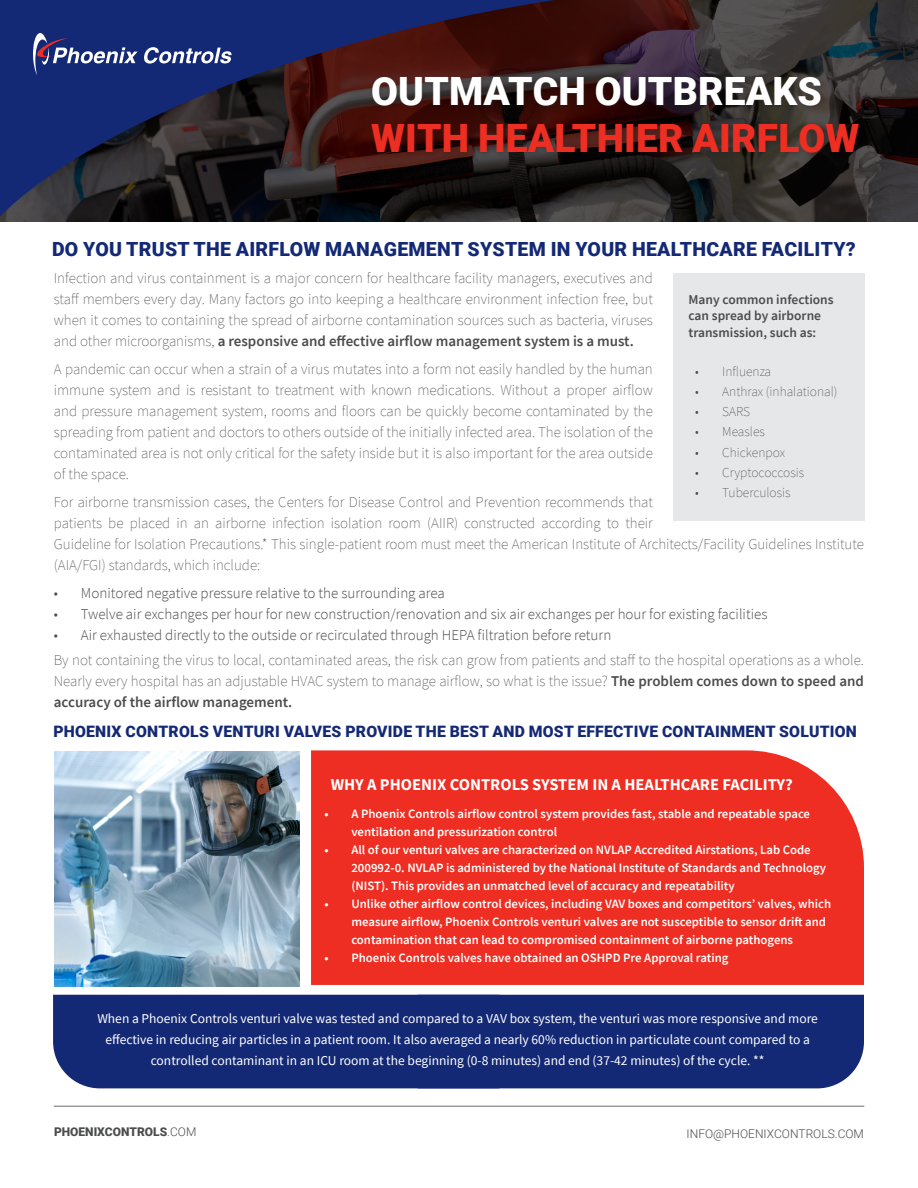
<style>
.page{position:relative;width:918px;height:1188px;background:#fff}
.page>*{position:absolute;margin:0;border:0;box-sizing:border-box;transform-origin:0 0}
.t1{font:900 39px "Roboto";letter-spacing:.005em;color:#ee2e22}
.t2{font:900 39px "Roboto";letter-spacing:.005em;color:#fff}
.t3{font:900 19.5px "Roboto";letter-spacing:.015em;color:#142975}
.t4{font:700 16.5px "Source Sans Pro";color:#fff}
.t5{font:900 15.75px "Roboto";letter-spacing:.015em;color:#142975}
.t6{font:200 15px/21px "Source Sans Pro";color:#4b4c4d;text-align:justify}
.t7{font:300 15px "Source Sans Pro";color:#4b4c4d}
.t8{font:13.5px/21px "Source Sans Pro";color:#fff;text-align:center}
.t9{font:200 13.5px "Source Sans Pro";color:#4b4c4d}
.t10{font:600 13.5px/16.5px "Source Sans Pro";color:#4b4c4d}
.t11{font:600 12.75px/18px "Source Sans Pro";color:#fff}
.t12{font:300 12px "Roboto";color:#4b4c4d}
.t13{font:900 12px "Roboto";color:#4b4c4d}
.s1{font-weight:600}
.s2{font-weight:300}
</style>
<div class="page">
<div style="left:311px;top:750px;width:553px;height:235px;background:#ee2e22"></div>
<svg style="left:738px;top:0;width:180px;height:221px;background:#32302f"></svg>
<svg style="left:0;top:0;width:738px;height:222px;background:#262036"></svg>
<div style="left:368px;top:74px;width:497px;height:84px;background:#231f20;opacity:.34"></div>
<hr style="left:54px;top:1106px;width:810px;height:1px;background:#6c6d70">
<svg style="left:32px;top:33px;width:200px;height:42px;background:#3b4a89"></svg>
<div style="left:673px;top:274px;width:192px;height:247px;background:#e6e7e9"></div>
<div style="left:53px;top:995px;width:811px;height:93px;background:#142975"></div>
<img style="left:54px;top:752px;width:245px;height:234px">
<h1 class="t2" style="left:371px;top:64px;width:452px">OUTMATCH OUTBREAKS</h1>
<h1 class="t1" style="left:371px;top:111px;width:490px">WITH HEALTHIER AIRFLOW</h1>
<h2 class="t3" style="left:52px;top:235px;width:805px">DO YOU TRUST THE AIRFLOW MANAGEMENT SYSTEM IN YOUR HEALTHCARE FACILITY?</h2>
<p class="t6" style="left:54px;top:268px;width:601px">Infection and virus containment is a major concern for healthcare facility managers, executives and staff members every day. Many factors go into keeping a healthcare environment infection free, but when it comes to containing the spread of airborne contamination sources such as bacteria, viruses and other microorganisms, <span class="s1">a responsive and effective airflow management system is a must.</span></p>
<p class="t6" style="left:54px;top:359px;width:601px">A pandemic can occur when a strain of a virus mutates into a form not easily handled by the human immune system and is resistant to treatment with known medications. Without a proper airflow and pressure management system, rooms and floors can be quickly become contaminated by the spreading from patient and doctors to others outside of the initially infected area. The isolation of the contaminated area is not only critical for the safety inside but it is also important for the area outside of the space.</p>
<p class="t6" style="left:54px;top:492px;width:812px;text-align:left">For airborne transmission cases, the Centers for Disease Control and Prevention recommends that<br>patients be placed in an airborne infection isolation room (AIIR) constructed according to their<br>Guideline for Isolation Precautions.* This single-patient room must meet the American Institute of Architects/Facility Guidelines Institute (AIA/FGI) standards, which include:</p>
<p class="t7" style="left:54px;top:583px;width:393px">• Monitored negative pressure relative to the surrounding area</p>
<p class="t7" style="left:54px;top:604px;width:715px">• Twelve air exchanges per hour for new construction/renovation and six air exchanges per hour for existing facilities</p>
<p class="t7" style="left:54px;top:625px;width:559px">• Air exhausted directly to the outside or recirculated through HEPA filtration before return</p>
<p class="t6" style="left:54px;top:650px;width:812px">By not containing the virus to local, contaminated areas, the risk can grow from patients and staff to the hospital operations as a whole.<br>Nearly every hospital has an adjustable HVAC system to manage airflow, so what is the issue? <span class="s1">The problem comes down to speed and accuracy of the airflow management.</span></p>
<p class="t10" style="left:689px;top:291px;width:147px">Many common infections can spread by airborne transmission, such as:</p>
<p class="t9" style="left:695px;top:363px;width:77px">• Influenza</p>
<p class="t9" style="left:695px;top:383px;width:144px">• Anthrax (inhalational)</p>
<p class="t9" style="left:695px;top:404px;width:56px">• SARS</p>
<p class="t9" style="left:695px;top:424px;width:71px">• Measles</p>
<p class="t9" style="left:695px;top:444px;width:91px">• Chickenpox</p>
<p class="t9" style="left:695px;top:464px;width:110px">• Cryptococcosis</p>
<p class="t9" style="left:695px;top:485px;width:97px">• Tuberculosis</p>
<p class="t5" style="left:53px;top:721px;width:805px">PHOENIX CONTROLS VENTURI VALVES PROVIDE THE BEST AND MOST EFFECTIVE CONTAINMENT SOLUTION</p>
<p class="t4" style="left:331px;top:773px;width:463px">WHY A PHOENIX CONTROLS SYSTEM IN A HEALTHCARE FACILITY?</p>
<p class="t11" style="left:351px;top:804px;width:460px;text-indent:-27px">• A Phoenix Controls airflow control system provides fast, stable and repeatable space ventilation and pressurization control</p>
<p class="t11" style="left:351px;top:840px;width:476px;text-indent:-27px">• All of our venturi valves are characterized on NVLAP Accredited Airstations, Lab Code<br>200992-0. NVLAP is administered by the National Institute of Standards and Technology (NIST). This provides an unmatched level of accuracy and repeatability</p>
<p class="t11" style="left:351px;top:894px;width:481px;text-indent:-27px">• Unlike other airflow control devices, including VAV boxes and competitors’ valves, which measure airflow, Phoenix Controls venturi valves are not susceptible to sensor drift and contamination that can lead to compromised containment of airborne pathogens</p>
<p class="t11" style="left:324px;top:948px;width:406px">• Phoenix Controls valves have obtained an OSHPD Pre Approval rating</p>
<p class="t8" style="left:97px;top:1008px;width:722px">When a Phoenix Controls venturi valve was tested and compared to a VAV box system, the venturi was more responsive and more effective in reducing air particles in a patient room. It also averaged a nearly 60% reduction in particulate count compared to a controlled contaminant in an ICU room at the beginning (0-8 minutes) and end (37-42 minutes) of the cycle. **</p>
<p class="t13" style="left:54px;top:1123px;width:144px">PHOENIXCONTROLS<span class="s2">.COM</span></p>
<p class="t12" style="left:687px;top:1125px;width:179px">INFO@PHOENIXCONTROLS.COM</p>
</div>
